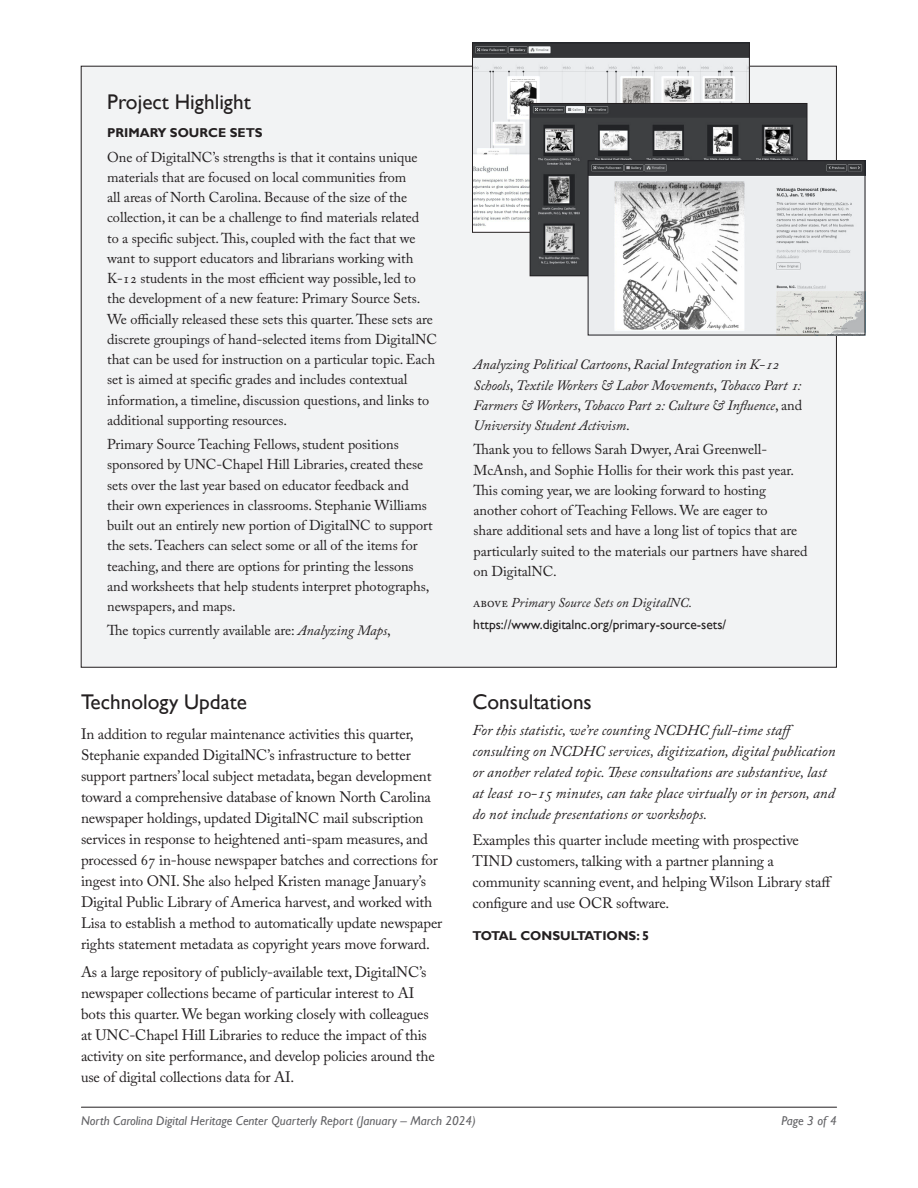
<style>
.page{position:relative;width:918px;height:1188px;background:#fff}
.page>*{position:absolute;margin:0;border:0;box-sizing:border-box;transform-origin:0 0}
.Paragraph_Style_2{font:21.3px "Gill Sans";color:#231f20}
.Paragraph_Style_2-2{font:15px/21px "Adobe Caslon Pro";letter-spacing:-.01em;color:#231f20}
.t1{font:italic 15px/21px "Adobe Caslon Pro";color:#231f20}
.Paragraph_Style_2-3{font:14.25px/20.2px "Adobe Caslon Pro";letter-spacing:-.005em;color:#231f20}
.Paragraph_Style_2-4{font:italic 14.25px/20.2px "Adobe Caslon Pro";letter-spacing:-.005em;color:#231f20}
.Paragraph_Style_2-5{font:13.5px "Gill Sans";color:#231f20}
.Paragraph_Style_2-6{font:italic 13.5px "Adobe Caslon Pro";color:#231f20}
.t2{font:italic 12.9px "Gill Sans";color:#636366}
.Paragraph_Style_2-7{font:700 12.9px "Gill Sans";color:#231f20}
.s1{font-style:italic}
.s2{font-style:normal}
</style>
<div class="page">
<hr style="left:81px;top:1107px;width:756px;height:1px;background:#231f20">
<div style="left:81px;top:66px;width:755px;height:601px;background:#f2f3f4"></div>
<svg style="left:474px;top:45px;width:274px;height:185px"></svg>
<div style="left:472px;top:43px;width:278px;height:189px;border:1px solid #231f20"></div>
<svg style="left:532px;top:105px;width:273px;height:169px;fill:#3e4042"></svg>
<div style="left:530px;top:103px;width:277px;height:173px;border:1px solid #231f20"></div>
<svg style="left:590px;top:163px;width:273px;height:170px"></svg>
<div style="left:588px;top:161px;width:277px;height:174px;border:1px solid #231f20"></div>
<p class="Paragraph_Style_2" style="left:107px;top:89px;width:145px">Project Highlight</p>
<p class="Paragraph_Style_2-7" style="left:107px;top:125px;width:157px">PRIMARY SOURCE SETS</p>
<p class="Paragraph_Style_2-3" style="left:107px;top:146px;width:331px">One of DigitalNC’s strengths is that it contains unique materials that are focused on local communities from<br>all areas of North Carolina. Because of the size of the collection, it can be a challenge to find materials related<br>to a specific subject. This, coupled with the fact that we want to support educators and librarians working with K-12 students in the most efficient way possible, led to the development of a new feature: Primary Source Sets.<br>We officially released these sets this quarter. These sets are discrete groupings of hand-selected items from DigitalNC that can be used for instruction on a particular topic. Each set is aimed at specific grades and includes contextual information, a timeline, discussion questions, and links to additional supporting resources.</p>
<p class="Paragraph_Style_2-3" style="left:107px;top:434px;width:327px">Primary Source Teaching Fellows, student positions sponsored by UNC-Chapel Hill Libraries, created these sets over the last year based on educator feedback and their own experiences in classrooms. Stephanie Williams built out an entirely new portion of DigitalNC to support the sets. Teachers can select some or all of the items for teaching, and there are options for printing the lessons and worksheets that help students interpret photographs, newspapers, and maps.</p>
<p class="Paragraph_Style_2-3" style="left:107px;top:620px;width:285px">The topics currently available are: <span class="s1">Analyzing Maps</span>,</p>
<p class="Paragraph_Style_2" style="left:81px;top:689px;width:168px">Technology Update</p>
<p class="Paragraph_Style_2-2" style="left:81px;top:723px;width:363px">In addition to regular maintenance activities this quarter, Stephanie expanded DigitalNC’s infrastructure to better support partners’ local subject metadata, began development toward a comprehensive database of known North Carolina newspaper holdings, updated DigitalNC mail subscription services in response to heightened anti-spam measures, and processed 67 in-house newspaper batches and corrections for ingest into ONI. She also helped Kristen manage January’s Digital Public Library of America harvest, and worked with Lisa to establish a method to automatically update newspaper rights statement metadata as copyright years move forward.</p>
<p class="Paragraph_Style_2-2" style="left:81px;top:961px;width:355px">As a large repository of publicly-available text, DigitalNC’s newspaper collections became of particular interest to AI bots this quarter. We began working closely with colleagues at UNC-Chapel Hill Libraries to reduce the impact of this activity on site performance, and develop policies around the use of digital collections data for AI.</p>
<p class="Paragraph_Style_2-4" style="left:474px;top:354px;width:330px">Analyzing Political Cartoons<span class="s2">,</span> Racial Integration in K-12<br>Schools<span class="s2">,</span> Textile Workers &amp; Labor Movements<span class="s2">,</span> Tobacco Part 1:<br>Farmers &amp; Workers<span class="s2">,</span> Tobacco Part 2: Culture &amp; Influence<span class="s2">, and </span>University Student Activism<span class="s2">.</span></p>
<p class="Paragraph_Style_2-3" style="left:474px;top:439px;width:336px">Thank you to fellows Sarah Dwyer, Arai Greenwell-McAnsh, and Sophie Hollis for their work this past year.<br>This coming year, we are looking forward to hosting another cohort of Teaching Fellows. We are eager to<br>share additional sets and have a long list of topics that are particularly suited to the materials our partners have shared on DigitalNC.</p>
<p class="Paragraph_Style_2-6" style="left:473px;top:594px;width:220px"><span class="s2">above</span> Primary Source Sets on DigitalNC.</p>
<p class="Paragraph_Style_2-5" style="left:473px;top:617px;width:255px">https://www.digitalnc.org/primary-source-sets/</p>
<p class="Paragraph_Style_2" style="left:472px;top:689px;width:121px">Consultations</p>
<p class="t1" style="left:472px;top:719px;width:365px">For this statistic, we’re counting NCDHC full-time staff consulting on NCDHC services, digitization, digital publication or another related topic. These consultations are substantive, last at least 10-15 minutes, can take place virtually or in person, and do not include presentations or workshops.</p>
<p class="Paragraph_Style_2-2" style="left:472px;top:830px;width:361px">Examples this quarter include meeting with prospective TIND customers, talking with a partner planning a community scanning event, and helping Wilson Library staff configure and use OCR software.</p>
<p class="Paragraph_Style_2-7" style="left:472px;top:928px;width:178px">TOTAL CONSULTATIONS: 5</p>
<p class="t2" style="left:81px;top:1113px;width:397px">North Carolina Digital Heritage Center Quarterly Report (January – March 2024)</p>
<p class="t2" style="left:782px;top:1113px;width:57px">Page 3 of 4</p>
</div>
